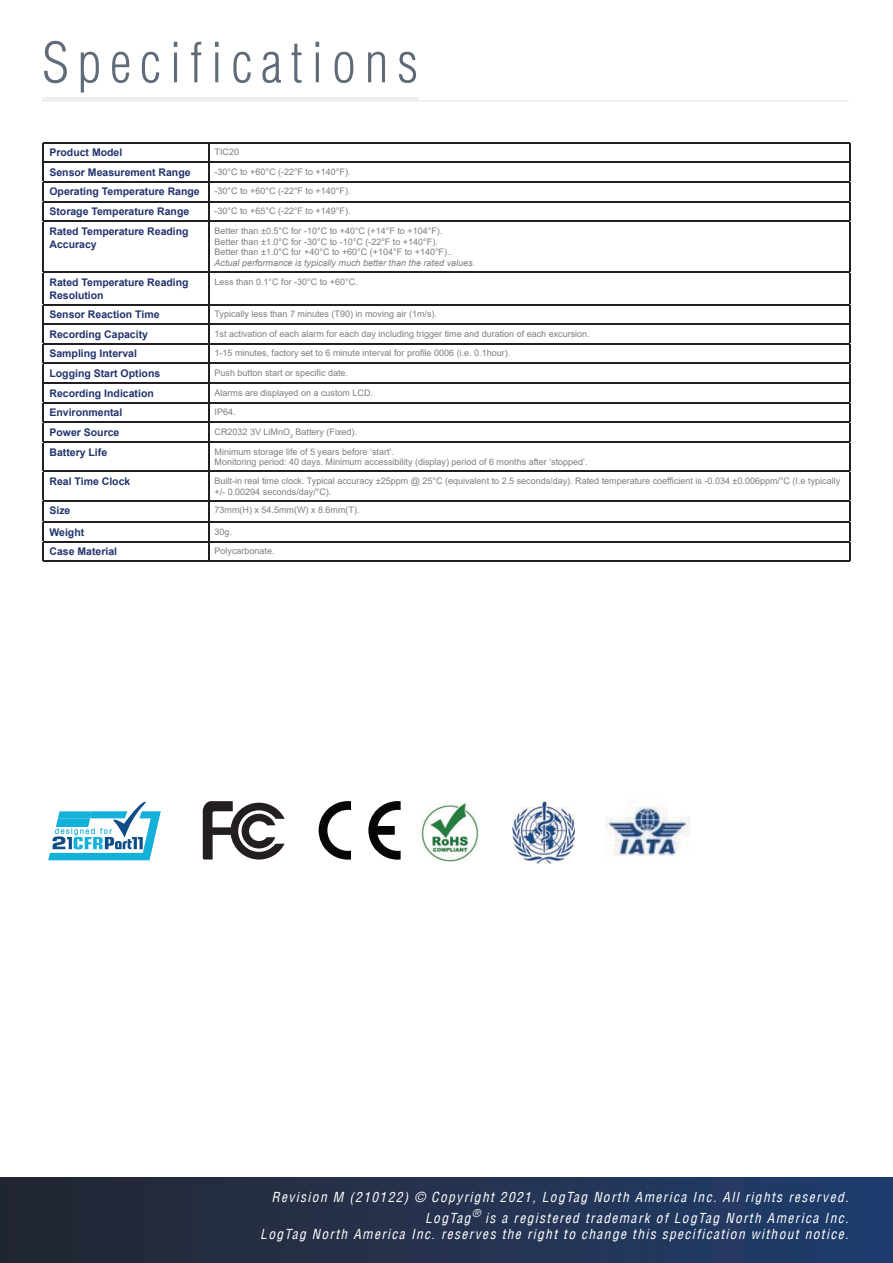
<style>
.page{position:relative;width:893px;height:1263px;background:#fff}
.page>*{position:absolute;margin:0;border:0;box-sizing:border-box;transform-origin:0 0}
.t1{font:300 condensed 54px "Helvetica LT";letter-spacing:.16em;color:#606b79}
.t2{font:italic condensed 13.5px/21.6px "Helvetica LT";letter-spacing:.1em;color:#fff;text-align:right}
.t3{font:700 10.5px/12.6px "Arial";color:#22346d}
.t4{font:9px/10.8px "Arial";color:#7d7e7d}
.t5{font:italic 9px "Arial";color:#7d7e7d}
</style>
<div class="page">
<img style="left:512px;top:801px;width:63px;height:62px">
<img style="left:605px;top:801px;width:85px;height:55px">
<svg style="left:48px;top:802px;width:113px;height:58px"></svg>
<hr style="left:41px;top:100px;width:808px;height:2px;background:#edeff1">
<hr style="left:42px;top:97px;width:376px;height:3px;background:#edeff1">
<div style="left:0;top:1177px;width:893px;height:86px;background:linear-gradient(to right,#252631,#213d6d)"></div>
<svg style="left:203px;top:801px;width:82px;height:58px"></svg>
<svg style="left:368px;top:801px;width:33px;height:59px"></svg>
<svg style="left:319px;top:801px;width:32px;height:59px"></svg>
<svg style="left:208px;top:305px;width:1px;height:256px"></svg>
<hr style="left:43px;top:142px;width:166px;height:1px;background:#231f20">
<hr style="left:209px;top:142px;width:641px;height:1px;background:#231f20">
<hr style="left:43px;top:161px;width:166px;height:2px;background:#231f20">
<svg style="left:43px;top:143px;width:1px;height:78px"></svg>
<hr style="left:43px;top:222px;width:1px;height:49px;background:#231f20">
<hr style="left:43px;top:273px;width:1px;height:31px;background:#231f20">
<hr style="left:209px;top:161px;width:641px;height:2px;background:#231f20">
<svg style="left:208px;top:143px;width:1px;height:78px"></svg>
<svg style="left:849px;top:143px;width:1px;height:78px"></svg>
<hr style="left:208px;top:222px;width:1px;height:49px;background:#231f20">
<hr style="left:849px;top:222px;width:1px;height:49px;background:#231f20">
<hr style="left:208px;top:273px;width:1px;height:31px;background:#231f20">
<hr style="left:849px;top:273px;width:1px;height:31px;background:#231f20">
<hr style="left:43px;top:181px;width:166px;height:2px;background:#231f20">
<hr style="left:209px;top:181px;width:641px;height:2px;background:#231f20">
<hr style="left:43px;top:201px;width:166px;height:1px;background:#231f20">
<hr style="left:209px;top:201px;width:641px;height:1px;background:#231f20">
<hr style="left:43px;top:221px;width:166px;height:1px;background:#231f20">
<hr style="left:209px;top:221px;width:641px;height:1px;background:#231f20">
<hr style="left:43px;top:561px;width:166px;height:1px;background:#231f20">
<hr style="left:209px;top:561px;width:641px;height:1px;background:#231f20">
<hr style="left:43px;top:471px;width:166px;height:1px;background:#231f20">
<hr style="left:209px;top:471px;width:641px;height:1px;background:#231f20">
<hr style="left:43px;top:500px;width:166px;height:1px;background:#231f20">
<hr style="left:209px;top:500px;width:641px;height:1px;background:#231f20">
<hr style="left:43px;top:521px;width:166px;height:2px;background:#231f20">
<hr style="left:209px;top:521px;width:641px;height:2px;background:#231f20">
<hr style="left:43px;top:541px;width:166px;height:1px;background:#231f20">
<hr style="left:209px;top:541px;width:641px;height:1px;background:#231f20">
<hr style="left:43px;top:422px;width:166px;height:1px;background:#231f20">
<hr style="left:209px;top:422px;width:641px;height:1px;background:#231f20">
<hr style="left:43px;top:441px;width:166px;height:2px;background:#231f20">
<hr style="left:209px;top:441px;width:641px;height:2px;background:#231f20">
<hr style="left:43px;top:271px;width:166px;height:2px;background:#231f20">
<hr style="left:209px;top:271px;width:641px;height:2px;background:#231f20">
<hr style="left:43px;top:304px;width:166px;height:1px;background:#231f20">
<hr style="left:209px;top:304px;width:641px;height:1px;background:#231f20">
<hr style="left:43px;top:323px;width:166px;height:2px;background:#231f20">
<hr style="left:209px;top:323px;width:641px;height:2px;background:#231f20">
<hr style="left:43px;top:343px;width:166px;height:2px;background:#231f20">
<hr style="left:209px;top:343px;width:641px;height:2px;background:#231f20">
<hr style="left:43px;top:363px;width:166px;height:1px;background:#231f20">
<hr style="left:209px;top:363px;width:641px;height:1px;background:#231f20">
<hr style="left:43px;top:382px;width:166px;height:2px;background:#231f20">
<svg style="left:43px;top:305px;width:1px;height:256px"></svg>
<hr style="left:209px;top:382px;width:641px;height:2px;background:#231f20">
<svg style="left:849px;top:305px;width:1px;height:256px"></svg>
<hr style="left:43px;top:402px;width:166px;height:1px;background:#231f20">
<hr style="left:209px;top:402px;width:641px;height:1px;background:#231f20">
<img style="left:421px;top:803px;width:58px;height:59px">
<h1 class="t1" style="left:42px;top:29px;width:378px">Specifications</h1>
<p class="t3" style="left:49px;top:146px;width:74px">Product Model</p>
<p class="t4" style="left:215px;top:146px;width:26px">TIC20</p>
<p class="t3" style="left:49px;top:166px;width:143px">Sensor Measurement Range</p>
<p class="t4" style="left:215px;top:166px;width:137px">-30°C to +60°C (-22°F to +140°F).</p>
<p class="t3" style="left:49px;top:186px;width:152px">Operating Temperature Range</p>
<p class="t4" style="left:215px;top:186px;width:137px">-30°C to +60°C (-22°F to +140°F).</p>
<p class="t3" style="left:49px;top:205px;width:141px">Storage Temperature Range</p>
<p class="t4" style="left:215px;top:206px;width:137px">-30°C to +65°C (-22°F to +149°F).</p>
<p class="t3" style="left:49px;top:225px;width:141px">Rated Temperature Reading<br>Accuracy</p>
<p class="t4" style="left:215px;top:225px;width:239px">Better than ±0.5°C for -10°C to +40°C (+14°F to +104°F).<br>Better than ±1.0°C for -30°C to -10°C (-22°F to +140°F).<br>Better than ±1.0°C for +40°C to +60°C (+104°F to +140°F)..</p>
<p class="t5" style="left:215px;top:257px;width:262px">Actual performance is typically much better than the rated values.</p>
<p class="t3" style="left:49px;top:276px;width:141px">Rated Temperature Reading<br>Resolution</p>
<p class="t4" style="left:215px;top:276px;width:145px">Less than 0.1°C for -30°C to +60°C.</p>
<p class="t3" style="left:49px;top:308px;width:112px">Sensor Reaction Time</p>
<p class="t4" style="left:215px;top:308px;width:224px">Typically less than 7 minutes (T90) in moving air (1m/s).</p>
<p class="t3" style="left:49px;top:328px;width:100px">Recording Capacity</p>
<p class="t4" style="left:215px;top:328px;width:377px">1st activation of each alarm for each day including trigger time and duration of each excursion.</p>
<p class="t3" style="left:49px;top:348px;width:89px">Sampling Interval</p>
<p class="t4" style="left:215px;top:348px;width:297px">1-15 minutes, factory set to 6 minute interval for profile 0006 (i.e. 0.1hour).</p>
<p class="t3" style="left:49px;top:367px;width:112px">Logging Start Options</p>
<p class="t4" style="left:215px;top:367px;width:135px">Push button start or specific date.</p>
<p class="t3" style="left:49px;top:387px;width:106px">Recording Indication</p>
<p class="t4" style="left:215px;top:387px;width:160px">Alarms are displayed on a custom LCD.</p>
<p class="t3" style="left:49px;top:406px;width:74px">Environmental</p>
<p class="t4" style="left:215px;top:407px;width:23px">IP64.</p>
<p class="t3" style="left:49px;top:426px;width:72px">Power Source</p>
<p class="t4" style="left:215px;top:426px;width:144px">CR2032 3V LiMnO<sub>2</sub> Battery (Fixed).</p>
<p class="t3" style="left:49px;top:446px;width:59px">Battery Life</p>
<p class="t4" style="left:215px;top:446px;width:375px">Minimum storage life of 5 years before ‘start’.<br>Monitoring period: 40 days. Minimum accessibility (display) period of 6 months after ‘stopped’.</p>
<p class="t3" style="left:49px;top:475px;width:82px">Real Time Clock</p>
<p class="t4" style="left:215px;top:475px;width:627px">Built-in real time clock. Typical accuracy ±25ppm @ 25°C (equivalent to 2.5 seconds/day). Rated temperature coefficient is -0.034 ±0.006ppm/°C (I.e typically +/- 0.00294 seconds/day/°C).</p>
<p class="t3" style="left:49px;top:504px;width:23px">Size</p>
<p class="t4" style="left:215px;top:505px;width:146px">73mm(H) x 54.5mm(W) x 8.6mm(T).</p>
<p class="t3" style="left:49px;top:526px;width:36px">Weight</p>
<p class="t4" style="left:215px;top:526px;width:19px">30g.</p>
<p class="t3" style="left:49px;top:545px;width:69px">Case Material</p>
<p class="t4" style="left:215px;top:546px;width:62px">Polycarbonate.</p>
<h2 class="t2" style="left:272px;top:1186px;width:578px">Revision M (210122) © Copyright 2021, LogTag North America Inc. All rights reserved.<br>LogTag<sup>®</sup> is a registered trademark of LogTag North America Inc.</h2>
<h2 class="t2" style="left:260px;top:1223px;width:590px">LogTag North America Inc. reserves the right to change this specification without notice.</h2>
</div>
